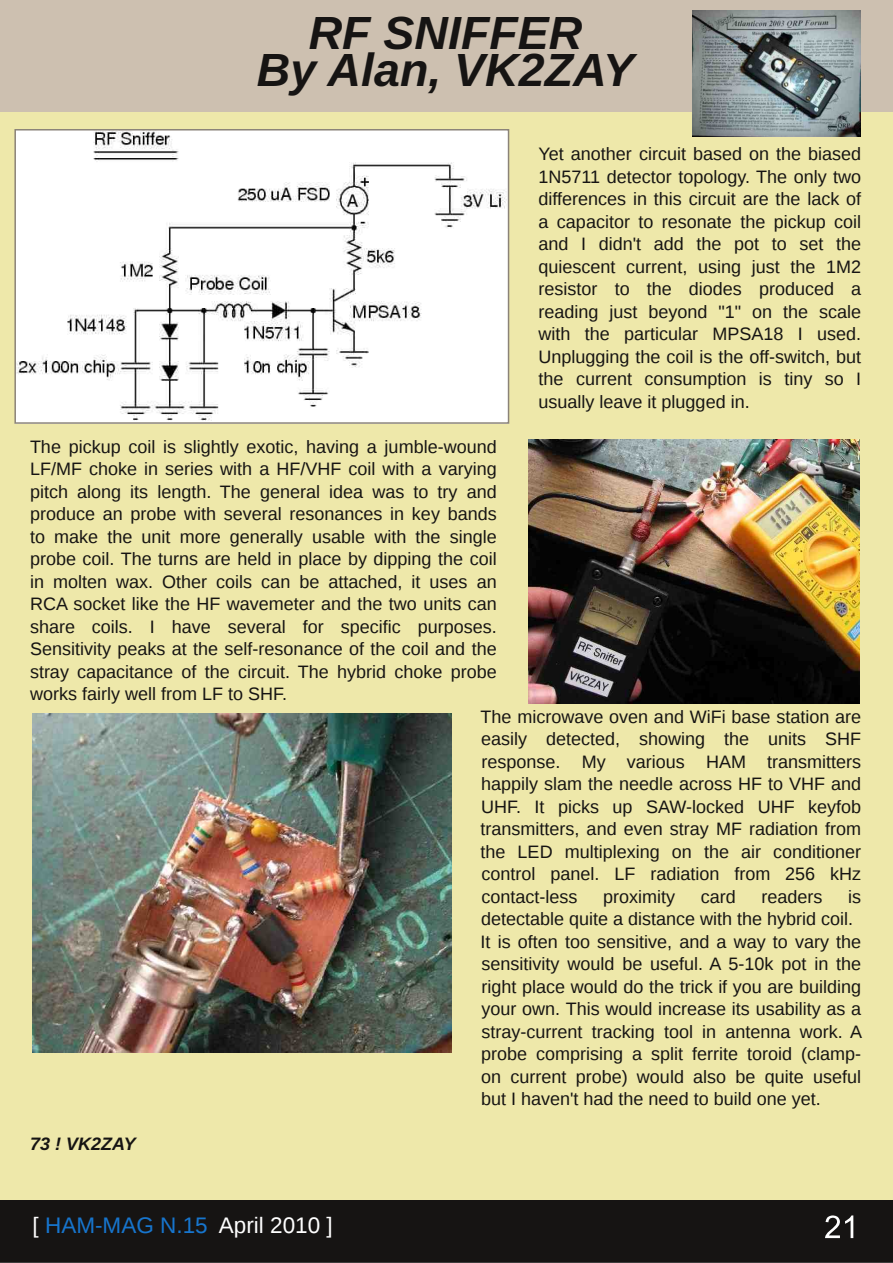
<style>
.page{position:relative;width:893px;height:1263px;background:#fff}
.page>*{position:absolute;margin:0;border:0;box-sizing:border-box;transform-origin:0 0}
.t1{font:italic 700 46.5px/37.5px "Liberation Sans";color:#161413;text-align:center}
.t2{font:22.5px "Liberation Sans";color:#fff}
.t3{font:18px/22.5px "Liberation Sans";color:#161413;text-align:justify}
.t4{font:italic 700 18px "Liberation Sans";color:#161413}
.s1{color:#1775cd}
</style>
<div class="page">
<div style="left:0;top:1198px;width:892px;height:64px;background:#161413"></div>
<div style="left:0;top:1197px;width:893px;height:66px;border:2px solid #161413"></div>
<svg style="left:825px;top:1215px;width:28px;height:23px"></svg>
<div style="left:0;top:0;width:892px;height:1199px;background:#eee8aa"></div>
<div style="left:0;top:0;width:892px;height:112px;background:#cdc0b0"></div>
<img style="left:17px;top:132px;width:489px;height:289px">
<div style="left:14px;top:129px;width:495px;height:295px;border:2px solid #8b8378"></div>
<img style="left:529px;top:439px;width:331px;height:264px">
<img style="left:33px;top:713px;width:418px;height:340px">
<img style="left:692px;top:11px;width:169px;height:126px">
<h1 class="t1" style="left:257px;top:14px;width:379px">RF SNIFFER<br>By Alan, VK2ZAY</h1>
<p class="t3" style="left:538px;top:143px;width:324px">Yet another circuit based on the biased 1N5711 detector topology. The only two differences in this circuit are the lack of a capacitor to resonate the pickup coil and I didn't add the pot to set the quiescent current, using just the 1M2 resistor to the diodes produced a reading just beyond "1" on the scale with the particular MPSA18 I used.<br>Unplugging the coil is the off-switch, but the current consumption is tiny so I usually leave it plugged in.</p>
<p class="t3" style="left:30px;top:435px;width:468px">The pickup coil is slightly exotic, having a jumble-wound</p>
<p class="t3" style="left:30px;top:458px;width:468px">LF/MF choke in series with a HF/VHF coil with a varying</p>
<p class="t3" style="left:30px;top:480px;width:468px">pitch along its length. The general idea was to try and</p>
<p class="t3" style="left:30px;top:503px;width:468px">produce an probe with several resonances in key bands</p>
<p class="t3" style="left:30px;top:525px;width:468px">to make the unit more generally usable with the single</p>
<p class="t3" style="left:30px;top:548px;width:468px">probe coil. The turns are held in place by dipping the coil</p>
<p class="t3" style="left:30px;top:570px;width:468px">in molten wax. Other coils can be attached, it uses an</p>
<p class="t3" style="left:30px;top:593px;width:468px">RCA socket like the HF wavemeter and the two units can</p>
<p class="t3" style="left:30px;top:615px;width:468px">share coils. I have several for specific purposes.</p>
<p class="t3" style="left:30px;top:638px;width:468px">Sensitivity peaks at the self-resonance of the coil and the</p>
<p class="t3" style="left:30px;top:660px;width:468px">stray capacitance of the circuit. The hybrid choke probe</p>
<p class="t3" style="left:30px;top:683px;width:259px">works fairly well from LF to SHF.</p>
<p class="t3" style="left:480px;top:705px;width:382px">The microwave oven and WiFi base station are</p>
<p class="t3" style="left:481px;top:728px;width:382px">easily detected, showing the units SHF</p>
<p class="t3" style="left:481px;top:750px;width:381px">response. My various HAM transmitters</p>
<p class="t3" style="left:481px;top:773px;width:382px">happily slam the needle across HF to VHF and</p>
<p class="t3" style="left:481px;top:795px;width:382px">UHF. It picks up SAW-locked UHF keyfob</p>
<p class="t3" style="left:481px;top:818px;width:382px">transmitters, and even stray MF radiation from</p>
<p class="t3" style="left:481px;top:840px;width:382px">the LED multiplexing on the air conditioner</p>
<p class="t3" style="left:482px;top:863px;width:381px">control panel. LF radiation from 256 kHz</p>
<p class="t3" style="left:482px;top:885px;width:98px">contact-less</p>
<p class="t3" style="left:603px;top:885px;width:74px">proximity</p>
<p class="t3" style="left:701px;top:885px;width:37px">card</p>
<p class="t3" style="left:762px;top:885px;width:63px">readers</p>
<p class="t3" style="left:481px;top:885px;width:383px;text-align:left;text-indent:368px">is detectable quite a distance with the hybrid coil.<br>It is often too sensitive, and a way to vary the sensitivity would be useful. A 5-10k pot in the right place would do the trick if you are building your own. This would increase its usability as a stray-current tracking tool in antenna work. A probe comprising a split ferrite toroid (clamp&shy;on current probe) would also be quite useful but I haven't had the need to build one yet.</p>
<p class="t4" style="left:30px;top:1134px;width:107px">73 ! VK2ZAY</p>
<p class="t2" style="left:33px;top:1212px;width:302px">[ <span class="s1">HAM-MAG N.15</span> April 2010 ]</p>
</div>
